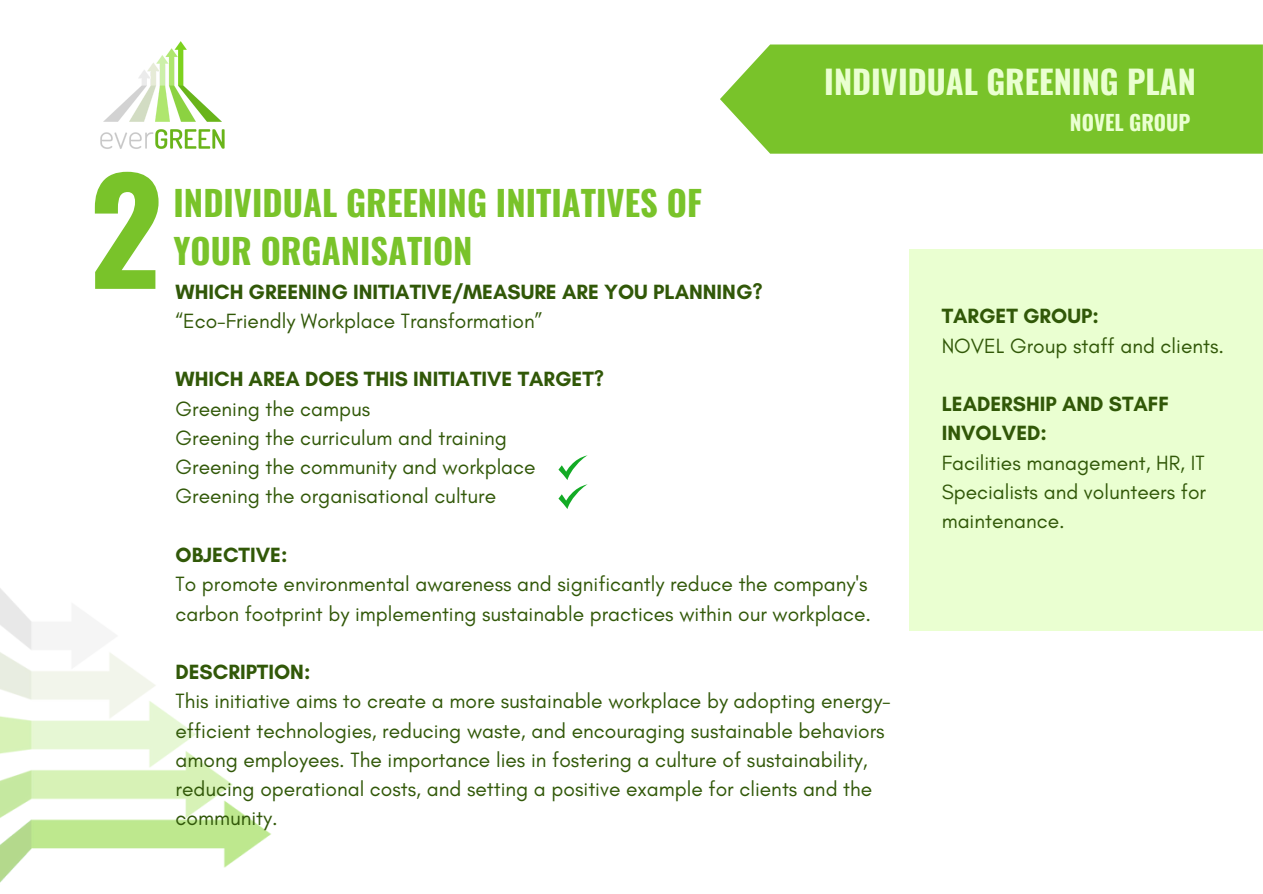
<style>
.page{position:relative;width:1263px;height:894px;background:#fff}
.page>*{position:absolute;margin:0;border:0;box-sizing:border-box;transform-origin:0 0}
.t1{font:700 142.5px "Oswald";color:#79c32a}
.t2{font:700 34.5px "Oswald";color:#79c32a}
.t3{font:700 32.4px "Oswald";color:#eaffd1}
.t4{font:21px/29.2px "Glacial Indifference";color:#315808}
.t5{font:700 21px/29.2px "Glacial Indifference";color:#315808}
.t6{font:700 21px "Oswald";color:#eaffd1}
</style>
<div class="page">
<img style="left:0;top:588px;width:271px;height:295px">
<img style="left:100px;top:41px;width:125px;height:108px">
<div style="left:720px;top:44px;width:543px;height:110px;background:#79c32a"></div>
<div style="left:910px;top:249px;width:353px;height:381px;background:#eaffd1"></div>
<svg style="left:558px;top:455px;width:30px;height:54px"></svg>
<h1 class="t3" style="left:824px;top:56px;width:373px">INDIVIDUAL GREENING PLAN</h1>
<h1 class="t6" style="left:1070px;top:106px;width:122px">NOVEL GROUP</h1>
<p class="t1" style="left:89px;top:119px;width:75px">2</p>
<h2 class="t2" style="left:174px;top:176px;width:530px">INDIVIDUAL GREENING INITIATIVES OF</h2>
<h2 class="t2" style="left:174px;top:223px;width:301px">YOUR ORGANISATION</h2>
<p class="t5" style="left:176px;top:276px;width:589px">WHICH GREENING INITIATIVE/MEASURE ARE YOU PLANNING?</p>
<p class="t4" style="left:176px;top:306px;width:368px">“Eco-Friendly Workplace Transformation”</p>
<p class="t5" style="left:176px;top:364px;width:430px">WHICH AREA DOES THIS INITIATIVE TARGET?</p>
<p class="t4" style="left:176px;top:393px;width:362px">Greening the campus<br>Greening the curriculum and training Greening the community and workplace Greening the organisational culture</p>
<p class="t5" style="left:176px;top:540px;width:113px">OBJECTIVE:</p>
<p class="t4" style="left:176px;top:569px;width:697px">To promote environmental awareness and significantly reduce the company's carbon footprint by implementing sustainable practices within our workplace.</p>
<p class="t5" style="left:176px;top:657px;width:136px">DESCRIPTION:</p>
<p class="t4" style="left:176px;top:686px;width:717px">This initiative aims to create a more sustainable workplace by adopting energy&shy;efficient technologies, reducing waste, and encouraging sustainable behaviors among employees. The importance lies in fostering a culture of sustainability, reducing operational costs, and setting a positive example for clients and the community.</p>
<p class="t5" style="left:942px;top:301px;width:159px">TARGET GROUP:</p>
<p class="t4" style="left:942px;top:330px;width:284px">NOVEL Group staff and clients.</p>
<p class="t5" style="left:942px;top:389px;width:229px">LEADERSHIP AND STAFF<br>INVOLVED:</p>
<p class="t4" style="left:942px;top:447px;width:266px;text-align:justify">Facilities management, HR, IT Specialists and volunteers for maintenance.</p>
</div>
